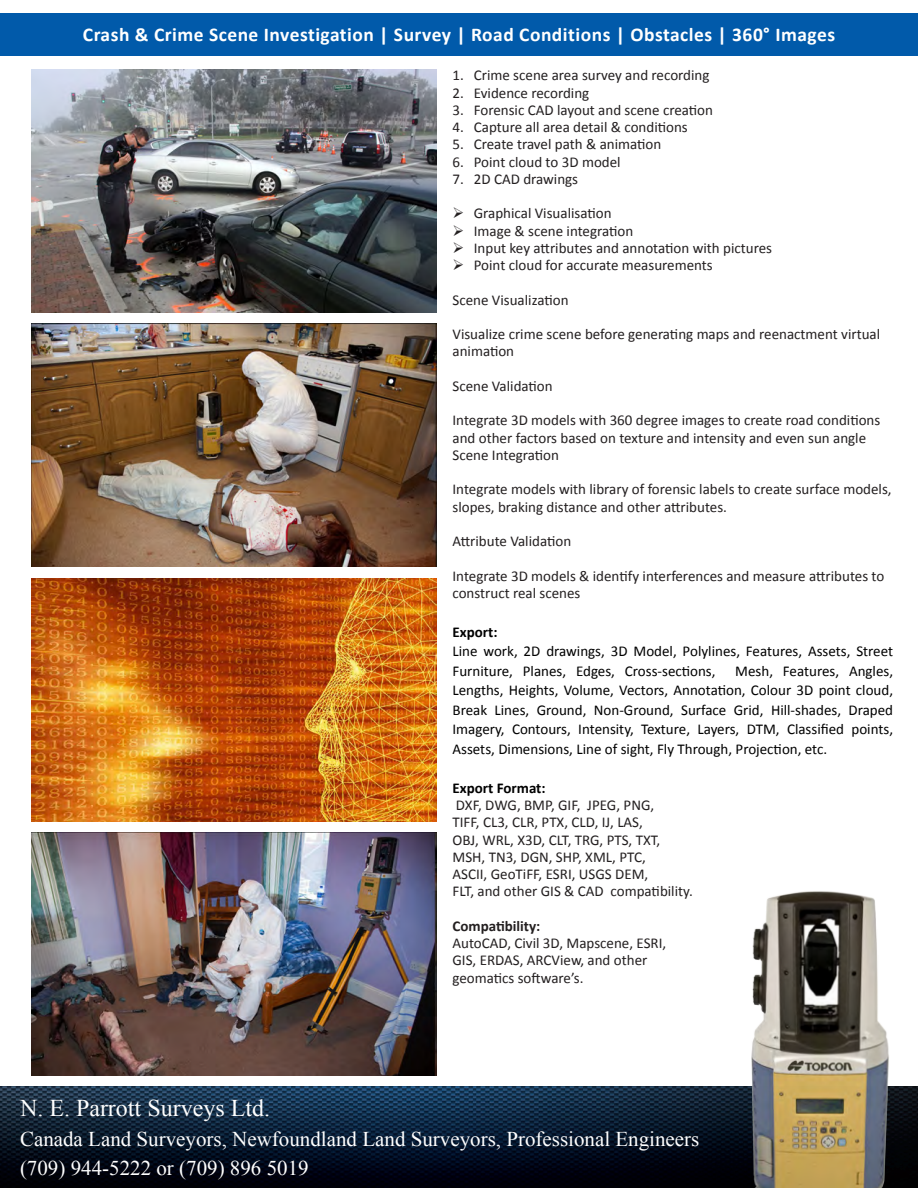
<style>
.page{position:relative;width:918px;height:1188px;background:#fff}
.page>*{position:absolute;margin:0;border:0;box-sizing:border-box;transform-origin:0 0}
.t1{font:24px "Times New Roman";color:#fff}
.t2{font:21px/25.2px "Times New Roman";color:#fff}
.t3{font:700 19.5px "Calibri";letter-spacing:.025em;color:#fff}
.t4{font:15px/17.2px "Calibri";color:#231f20}
.Bullet_Text{font:15px/19.5px "Calibri";color:#000}
.Bullet_Text-2{font:700 15px "Calibri";color:#000}
.t5{font:700 15px "Calibri";color:#231f20}
</style>
<div class="page">
<img style="left:0;top:1086px;width:918px;height:102px">
<img style="left:728px;top:891px;width:183px;height:297px">
<img style="left:31px;top:69px;width:405px;height:243px">
<img style="left:31px;top:324px;width:405px;height:243px">
<img style="left:31px;top:578px;width:405px;height:243px">
<img style="left:31px;top:833px;width:405px;height:243px">
<div style="left:0;top:14px;width:918px;height:42px;background:#015aaa"></div>
<p class="t3" style="left:83px;top:22px;width:754px">Crash &amp; Crime Scene Investigation | Survey | Road Conditions | Obstacles | 360° Images</p>
<p class="t4" style="left:453px;top:67px;width:258px">1. Crime scene area survey and recording</p>
<p class="t4" style="left:453px;top:84px;width:138px">2. Evidence recording</p>
<p class="t4" style="left:453px;top:101px;width:262px">3. Forensic CAD layout and scene creation</p>
<p class="t4" style="left:453px;top:119px;width:237px">4. Capture all area detail &amp; conditions</p>
<p class="t4" style="left:453px;top:136px;width:210px">5. Create travel path &amp; animation</p>
<p class="t4" style="left:453px;top:153px;width:170px">6. Point cloud to 3D model</p>
<p class="t4" style="left:453px;top:170px;width:127px">7. 2D CAD drawings</p>
<p class="t4" style="left:453px;top:205px;width:161px">➢ Graphical Visualisation</p>
<p class="t4" style="left:453px;top:222px;width:182px">➢ Image &amp; scene integration</p>
<p class="t4" style="left:453px;top:239px;width:321px">➢ Input key attributes and annotation with pictures</p>
<p class="t4" style="left:453px;top:257px;width:262px">➢ Point cloud for accurate measurements</p>
<p class="t4" style="left:453px;top:291px;width:118px">Scene Visualization</p>
<p class="t4" style="left:453px;top:326px;width:429px">Visualize crime scene before generating maps and reenactment virtual animation</p>
<p class="t4" style="left:453px;top:377px;width:102px">Scene Validation</p>
<p class="t4" style="left:453px;top:412px;width:429px">Integrate 3D models with 360 degree images to create road conditions and other factors based on texture and intensity and even sun angle</p>
<p class="t4" style="left:453px;top:446px;width:108px">Scene Integration</p>
<p class="t4" style="left:453px;top:481px;width:441px">Integrate models with library of forensic labels to create surface models, slopes, braking distance and other attributes.</p>
<p class="t4" style="left:453px;top:533px;width:120px">Attribute Validation</p>
<p class="t4" style="left:453px;top:567px;width:433px">Integrate 3D models &amp; identify interferences and measure attributes to construct real scenes</p>
<p class="Bullet_Text-2" style="left:453px;top:622px;width:46px">Export:</p>
<p class="Bullet_Text" style="left:453px;top:642px;width:442px">Line work, 2D drawings, 3D Model, Polylines, Features, Assets, Street<br>Furniture, Planes, Edges, Cross-sections,</p>
<p class="Bullet_Text" style="left:453px;top:661px;width:442px;text-align:justify;text-indent:283px">Mesh, Features, Angles, Lengths, Heights, Volume, Vectors, Annotation, Colour 3D point cloud, Break Lines, Ground, Non-Ground, Surface Grid, Hill-shades, Draped Imagery, Contours, Intensity, Texture, Layers, DTM, Classified points, Assets, Dimensions, Line of sight, Fly Through, Projection, etc.</p>
<p class="Bullet_Text-2" style="left:453px;top:778px;width:95px">Export Format:</p>
<p class="t4" style="left:456px;top:797px;width:200px">DXF, DWG, BMP, GIF, JPEG, PNG,</p>
<p class="t4" style="left:453px;top:814px;width:192px">TIFF, CL3, CLR, PTX, CLD, IJ, LAS,</p>
<p class="t4" style="left:453px;top:831px;width:209px">OBJ, WRL, X3D, CLT, TRG, PTS, TXT,</p>
<p class="t4" style="left:453px;top:848px;width:195px">MSH, TN3, DGN, SHP, XML, PTC,</p>
<p class="t4" style="left:453px;top:866px;width:197px">ASCII, GeoTiFF, ESRI, USGS DEM,</p>
<p class="t4" style="left:453px;top:883px;width:242px">FLT, and other GIS &amp; CAD compatibility.</p>
<p class="t5" style="left:453px;top:916px;width:89px">Compatibility:</p>
<p class="t4" style="left:453px;top:935px;width:215px">AutoCAD, Civil 3D, Mapscene, ESRI,</p>
<p class="t4" style="left:453px;top:952px;width:196px">GIS, ERDAS, ARCView, and other</p>
<p class="t4" style="left:453px;top:969px;width:132px">geomatics software’s.</p>
<h1 class="t1" style="left:20px;top:1092px;width:252px">N. E. Parrott Surveys Ltd.</h1>
<h2 class="t2" style="left:20px;top:1125px;width:681px;line-height:28.2px">Canada Land Surveyors, Newfoundland Land Surveyors, Professional Engineers (709) 944-5222 or (709) 896 5019</h2>
<h2 class="t2" style="left:19px;top:1095px;width:271px">1050 Stacey Court, Mississauga<br>Ontario L4W 2X8</h2>
<h2 class="t2" style="left:19px;top:1149px;width:133px">(905) 238-5810</h2>
</div>
